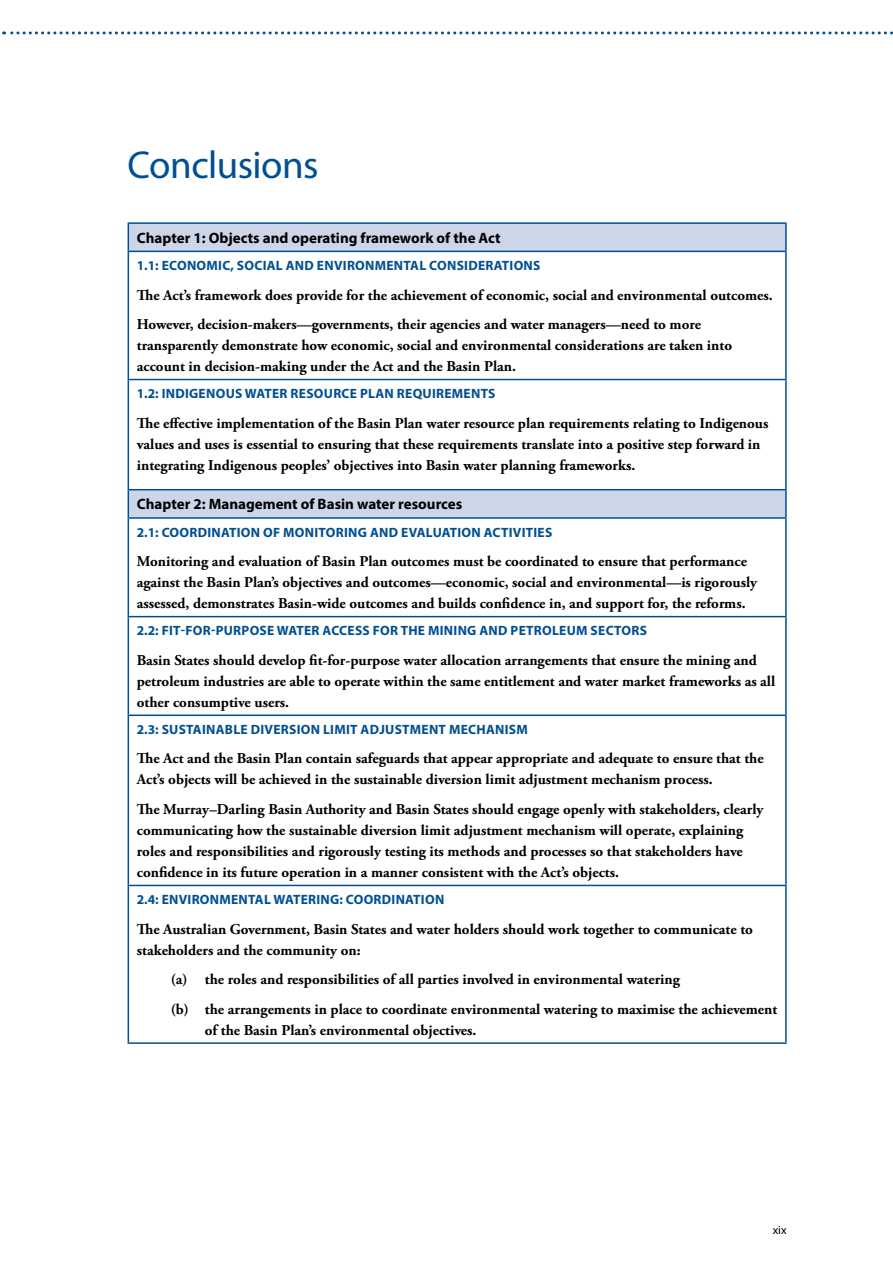
<style>
.page{position:relative;width:893px;height:1263px;background:#fff}
.page>*{position:absolute;margin:0;border:0;box-sizing:border-box;transform-origin:0 0}
.Subhead_1{font:39px "Myriad Pro";letter-spacing:-.015em;color:#004f92}
.Rec_text_bold{font:700 15px/21px "Adobe Garamond Pro";color:#000}
.Rec_text_bold_indent{font:700 15px/21px "Adobe Garamond Pro";color:#000}
.Conclusions_table_Ch{font:700 15px "Myriad Pro";color:#000}
.RECS_HEAD{font:700 13.5px "Myriad Pro";letter-spacing:.02em;color:#004f92}
.t1{font:12px "Myriad Pro";color:#000}
</style>
<div class="page">
<svg style="left:4px;top:31px;width:889px;height:3px"></svg>
<svg style="left:129px;top:224px;width:656px;height:293px"></svg>
<hr style="left:128px;top:222px;width:659px;height:2px;background:#004f92">
<svg style="left:128px;top:224px;width:1px;height:27px"></svg>
<hr style="left:785px;top:224px;width:2px;height:27px;background:#004f92">
<hr style="left:128px;top:251px;width:659px;height:1px;background:#004f92">
<hr style="left:128px;top:252px;width:1px;height:127px;background:#004f92">
<hr style="left:785px;top:252px;width:2px;height:127px;background:#004f92">
<hr style="left:128px;top:379px;width:659px;height:1px;background:#004f92">
<hr style="left:128px;top:380px;width:1px;height:109px;background:#004f92">
<hr style="left:785px;top:380px;width:2px;height:109px;background:#004f92">
<hr style="left:128px;top:489px;width:659px;height:1px;background:#004f92">
<svg style="left:128px;top:490px;width:1px;height:27px"></svg>
<hr style="left:785px;top:490px;width:2px;height:27px;background:#004f92">
<hr style="left:128px;top:517px;width:659px;height:2px;background:#004f92">
<hr style="left:128px;top:519px;width:1px;height:97px;background:#004f92">
<hr style="left:785px;top:519px;width:2px;height:97px;background:#004f92">
<hr style="left:128px;top:616px;width:659px;height:1px;background:#004f92">
<hr style="left:128px;top:617px;width:1px;height:97px;background:#004f92">
<hr style="left:785px;top:617px;width:2px;height:97px;background:#004f92">
<hr style="left:128px;top:714px;width:659px;height:2px;background:#004f92">
<hr style="left:128px;top:716px;width:1px;height:169px;background:#004f92">
<hr style="left:785px;top:716px;width:2px;height:169px;background:#004f92">
<hr style="left:128px;top:885px;width:659px;height:1px;background:#004f92">
<hr style="left:128px;top:886px;width:1px;height:156px;background:#004f92">
<hr style="left:785px;top:886px;width:2px;height:156px;background:#004f92">
<hr style="left:128px;top:1042px;width:659px;height:2px;background:#004f92">
<h1 class="Subhead_1" style="left:128px;top:141px;width:192px">Conclusions</h1>
<p class="Conclusions_table_Ch" style="left:137px;top:228px;width:365px">Chapter 1: Objects and operating framework of the Act</p>
<h3 class="RECS_HEAD" style="left:137px;top:257px;width:405px">1.1: ECONOMIC, SOCIAL AND ENVIRONMENTAL CONSIDERATIONS</h3>
<p class="Rec_text_bold" style="left:137px;top:285px;width:637px">The Act’s framework does provide for the achievement of economic, social and environmental outcomes.</p>
<p class="Rec_text_bold" style="left:137px;top:314px;width:597px">However, decision-makers—governments, their agencies and water managers—need to more transparently demonstrate how economic, social and environmental considerations are taken into account in decision-making under the Act and the Basin Plan.</p>
<h3 class="RECS_HEAD" style="left:137px;top:385px;width:360px">1.2: INDIGENOUS WATER RESOURCE PLAN REQUIREMENTS</h3>
<p class="Rec_text_bold" style="left:137px;top:413px;width:633px">The effective implementation of the Basin Plan water resource plan requirements relating to Indigenous values and uses is essential to ensuring that these requirements translate into a positive step forward in integrating Indigenous peoples’ objectives into Basin water planning frameworks.</p>
<p class="Conclusions_table_Ch" style="left:137px;top:495px;width:327px">Chapter 2: Management of Basin water resources</p>
<h3 class="RECS_HEAD" style="left:137px;top:523px;width:417px">2.1: COORDINATION OF MONITORING AND EVALUATION ACTIVITIES</h3>
<p class="Rec_text_bold" style="left:137px;top:551px;width:622px">Monitoring and evaluation of Basin Plan outcomes must be coordinated to ensure that performance against the Basin Plan’s objectives and outcomes—economic, social and environmental—is rigorously assessed, demonstrates Basin-wide outcomes and builds confidence in, and support for, the reforms.</p>
<h3 class="RECS_HEAD" style="left:137px;top:622px;width:512px">2.2: FIT-FOR-PURPOSE WATER ACCESS FOR THE MINING AND PETROLEUM SECTORS</h3>
<p class="Rec_text_bold" style="left:137px;top:650px;width:640px">Basin States should develop fit-for-purpose water allocation arrangements that ensure the mining and petroleum industries are able to operate within the same entitlement and water market frameworks as all other consumptive users.</p>
<h3 class="RECS_HEAD" style="left:137px;top:720px;width:392px">2.3: SUSTAINABLE DIVERSION LIMIT ADJUSTMENT MECHANISM</h3>
<p class="Rec_text_bold" style="left:137px;top:748px;width:628px">The Act and the Basin Plan contain safeguards that appear appropriate and adequate to ensure that the<br>Act’s objects will be achieved in the sustainable diversion limit adjustment mechanism process.</p>
<p class="Rec_text_bold" style="left:137px;top:799px;width:628px">The Murray–Darling Basin Authority and Basin States should engage openly with stakeholders, clearly communicating how the sustainable diversion limit adjustment mechanism will operate, explaining roles and responsibilities and rigorously testing its methods and processes so that stakeholders have confidence in its future operation in a manner consistent with the Act’s objects.</p>
<h3 class="RECS_HEAD" style="left:137px;top:891px;width:309px">2.4: ENVIRONMENTAL WATERING: COORDINATION</h3>
<p class="Rec_text_bold" style="left:137px;top:918px;width:618px">The Australian Government, Basin States and water holders should work together to communicate to stakeholders and the community on:</p>
<p class="Rec_text_bold_indent" style="left:171px;top:969px;width:511px">(a) the roles and responsibilities of all parties involved in environmental watering</p>
<p class="Rec_text_bold_indent" style="left:205px;top:999px;width:574px;text-indent:-34px">(b) the arrangements in place to coordinate environmental watering to maximise the achievement of the Basin Plan’s environmental objectives.</p>
<p class="t1" style="left:773px;top:1223px;width:15px">xix</p>
</div>
